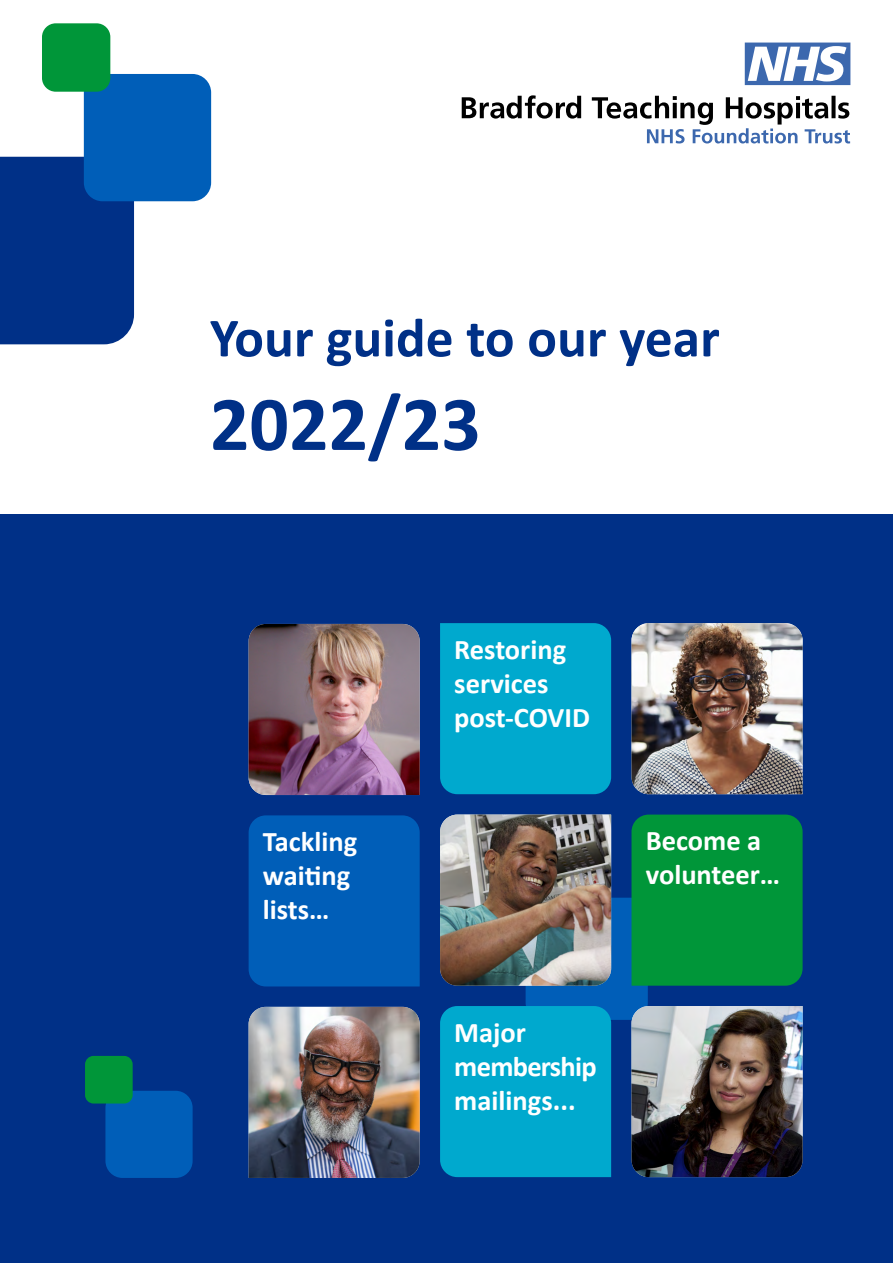
<style>
.page{position:relative;width:893px;height:1263px;background:#fff}
.page>*{position:absolute;margin:0;border:0;box-sizing:border-box;transform-origin:0 0}
.t1{font:700 78px "Calibri";color:#003087}
.t2{font:700 55.5px "Calibri";color:#003087}
.t3{font:700 28.5px/34.2px "Calibri";color:#fff}
</style>
<div class="page">
<div style="left:0;top:514px;width:893px;height:749px;background:#003087"></div>
<div style="left:526px;top:898px;width:122px;height:122px;background:#005eb8;border-radius:17px"></div>
<div style="left:105px;top:1091px;width:88px;height:87px;background:#005eb8;border-radius:17px"></div>
<svg style="left:462px;top:95px;width:388px;height:48px"></svg>
<svg style="left:745px;top:43px;width:105px;height:42px"></svg>
<div style="left:0;top:157px;width:134px;height:187px;background:#003087"></div>
<div style="left:84px;top:74px;width:127px;height:127px;background:#005eb8;border-radius:19px"></div>
<div style="left:42px;top:23px;width:68px;height:69px;background:#009639;border-radius:14px"></div>
<div style="left:440px;top:623px;width:171px;height:171px;background:#00a9ce"></div>
<div style="left:631px;top:814px;width:172px;height:172px;background:#009639"></div>
<img style="left:249px;top:1007px;width:171px;height:171px">
<img style="left:631px;top:623px;width:172px;height:171px">
<div style="left:249px;top:815px;width:171px;height:171px;background:#005eb8"></div>
<div style="left:440px;top:1006px;width:171px;height:171px;background:#00a9ce"></div>
<img style="left:249px;top:624px;width:171px;height:171px">
<img style="left:440px;top:814px;width:171px;height:172px">
<img style="left:631px;top:1006px;width:172px;height:171px">
<div style="left:85px;top:1056px;width:48px;height:47px;background:#009639;border-radius:9px"></div>
<h2 class="t2" style="left:210px;top:299px;width:511px">Your guide to our year</h2>
<h1 class="t1" style="left:210px;top:369px;width:272px">2022/23</h1>
<p class="t3" style="left:454px;top:632px;width:137px">Restoring services post-COVID</p>
<p class="t3" style="left:263px;top:824px;width:96px">Tackling waiting lists…</p>
<p class="t3" style="left:646px;top:823px;width:136px">Become a volunteer…</p>
<p class="t3" style="left:454px;top:1015px;width:144px">Major membership mailings...</p>
</div>
